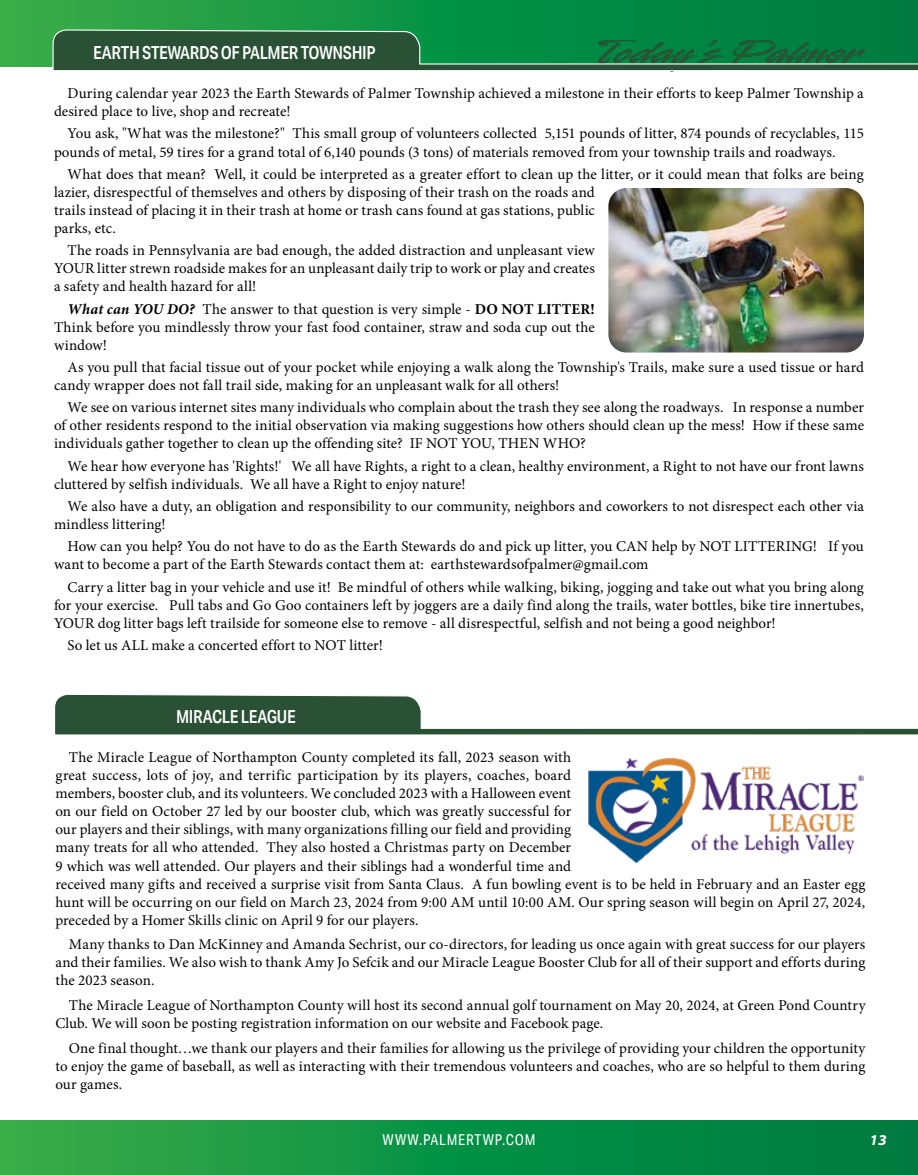
<style>
.page{position:relative;width:918px;height:1175px;background:#fff}
.page>*{position:absolute;margin:0;border:0;box-sizing:border-box;transform-origin:0 0}
.t1{font:500 18px "Aktiv Grotesk Cd";letter-spacing:-.02em;color:#fff}
.t2{font:15px/18px "Minion Pro";letter-spacing:.005em;color:#000}
.t3{font:15px "Aktiv Grotesk Cd";letter-spacing:.05em;color:#fff}
.t4{font:italic 700 semi-expanded 15px "Myriad Pro";color:#fff}
.s1{font-weight:700;font-style:italic}
.s2{font-weight:700}
</style>
<div class="page">
<svg style="left:0;top:1120px;width:918px;height:54px;background:#119244"></svg>
<svg style="left:0;top:0;width:918px;height:66px;background:#139345"></svg>
<svg style="left:52px;top:29px;width:866px;height:43px;background:#277449"></svg>
<svg style="left:55px;top:694px;width:863px;height:41px"></svg>
<img style="left:588px;top:757px;width:276px;height:106px">
<img style="left:608px;top:188px;width:256px;height:164px">
<p class="t1" style="left:93px;top:42px;width:284px">EARTH STEWARDS OF PALMER TOWNSHIP</p>
<p class="t2" style="left:54px;top:84px;width:811px;text-indent:14px">During calendar year 2023 the Earth Stewards of Palmer Township achieved a milestone in their efforts to keep Palmer Township a desired place to live, shop and recreate!</p>
<p class="t2" style="left:54px;top:125px;width:811px;text-indent:14px">You ask, "What was the milestone?" This small group of volunteers collected 5,151 pounds of litter, 874 pounds of recyclables, 115 pounds of metal, 59 tires for a grand total of 6,140 pounds (3 tons) of materials removed from your township trails and roadways.</p>
<p class="t2" style="left:54px;top:165px;width:811px;text-indent:14px">What does that mean? Well, it could be interpreted as a greater effort to clean up the litter, or it could mean that folks are being lazier, disrespectful of themselves and others by disposing of their trash on the roads and<br>trails instead of placing it in their trash at home or trash cans found at gas stations, public<br>parks, etc.</p>
<p class="t2" style="left:54px;top:241px;width:543px;text-align:justify;text-indent:14px">The roads in Pennsylvania are bad enough, the added distraction and unpleasant view YOUR litter strewn roadside makes for an unpleasant daily trip to work or play and creates a safety and health hazard for all!</p>
<p class="t2" style="left:54px;top:300px;width:542px;text-align:justify;text-indent:14px"><span class="s1">What can YOU DO?</span> The answer to that question is very simple - <span class="s2">DO NOT LITTER!<br></span>Think before you mindlessly throw your fast food container, straw and soda cup out the window!</p>
<p class="t2" style="left:54px;top:358px;width:812px;text-indent:14px">As you pull that facial tissue out of your pocket while enjoying a walk along the Township's Trails, make sure a used tissue or hard candy wrapper does not fall trail side, making for an unpleasant walk for all others!</p>
<p class="t2" style="left:54px;top:398px;width:812px;text-align:justify;text-indent:14px">We see on various internet sites many individuals who complain about the trash they see along the roadways. In response a number of other residents respond to the initial observation via making suggestions how others should clean up the mess! How if these same individuals gather together to clean up the offending site? IF NOT YOU, THEN WHO?</p>
<p class="t2" style="left:54px;top:457px;width:811px;text-indent:14px">We hear how everyone has 'Rights!' We all have Rights, a right to a clean, healthy environment, a Right to not have our front lawns cluttered by selfish individuals. We all have a Right to enjoy nature!</p>
<p class="t2" style="left:54px;top:497px;width:812px;text-indent:14px">We also have a duty, an obligation and responsibility to our community, neighbors and coworkers to not disrespect each other via mindless littering!</p>
<p class="t2" style="left:54px;top:537px;width:811px;text-indent:14px">How can you help? You do not have to do as the Earth Stewards do and pick up litter, you CAN help by NOT LITTERING! If you want to become a part of the Earth Stewards contact them at: earthstewardsofpalmer@gmail.com</p>
<p class="t2" style="left:54px;top:578px;width:812px;text-align:justify;text-indent:14px">Carry a litter bag in your vehicle and use it! Be mindful of others while walking, biking, jogging and take out what you bring along for your exercise. Pull tabs and Go Goo containers left by joggers are a daily find along the trails, water bottles, bike tire innertubes, YOUR dog litter bags left trailside for someone else to remove - all disrespectful, selfish and not being a good neighbor!</p>
<p class="t2" style="left:68px;top:636px;width:317px">So let us ALL make a concerted effort to NOT litter!</p>
<p class="t1" style="left:176px;top:706px;width:121px">MIRACLE LEAGUE</p>
<p class="t2" style="left:55px;top:748px;width:811px;text-indent:14px">The Miracle League of Northampton County completed its fall, 2023 season with<br>great success, lots of joy, and terrific participation by its players, coaches, board<br>members, booster club, and its volunteers. We concluded 2023 with a Halloween event<br>on our field on October 27 led by our booster club, which was greatly successful for<br>our players and their siblings, with many organizations filling our field and providing<br>many treats for all who attended. They also hosted a Christmas party on December<br>9 which was well attended. Our players and their siblings had a wonderful time and<br>received many gifts and received a surprise visit from Santa Claus. A fun bowling event is to be held in February and an Easter egg hunt will be occurring on our field on March 23, 2024 from 9:00 AM until 10:00 AM. Our spring season will begin on April 27, 2024, preceded by a Homer Skills clinic on April 9 for our players.</p>
<p class="t2" style="left:55px;top:935px;width:811px;text-align:justify;text-indent:14px">Many thanks to Dan McKinney and Amanda Sechrist, our co-directors, for leading us once again with great success for our players and their families. We also wish to thank Amy Jo Sefcik and our Miracle League Booster Club for all of their support and efforts during the 2023 season.</p>
<p class="t2" style="left:55px;top:996px;width:812px;text-indent:14px">The Miracle League of Northampton County will host its second annual golf tournament on May 20, 2024, at Green Pond Country<br>Club. We will soon be posting registration information on our website and Facebook page.</p>
<p class="t2" style="left:55px;top:1039px;width:812px;text-align:justify;text-indent:14px">One final thought…we thank our players and their families for allowing us the privilege of providing your children the opportunity to enjoy the game of baseball, as well as interacting with their tremendous volunteers and coaches, who are so helpful to them during our games.</p>
<p class="t3" style="left:383px;top:1130px;width:154px">WWW.PALMERTWP.COM</p>
<p class="t4" style="left:869px;top:1130px;width:19px">13</p>
</div>
